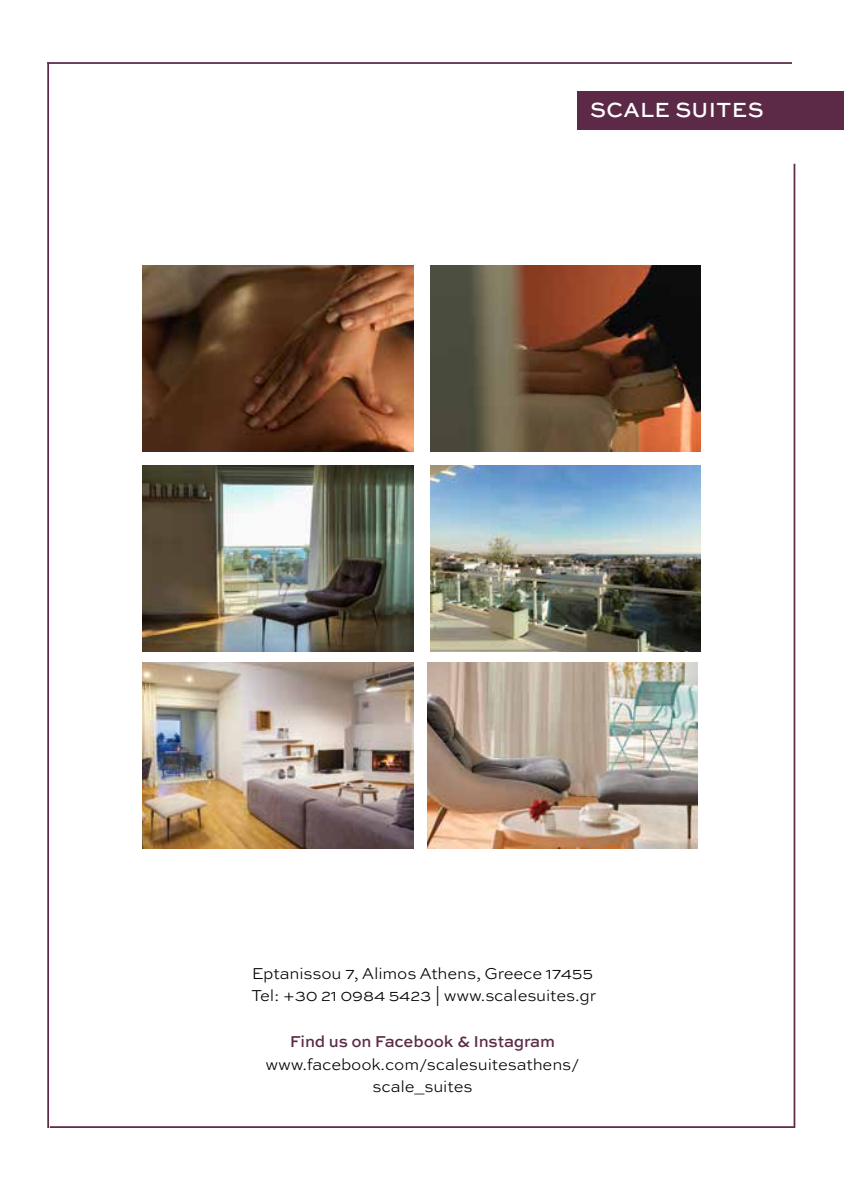
<style>
.page{position:relative;width:844px;height:1191px;background:#fff}
.page>*{position:absolute;margin:0;border:0;box-sizing:border-box;transform-origin:0 0}
.t1{font:500 21.53px "Sweet Sans";letter-spacing:.02em;color:#fff}
.t2{font:300 16.62px/22.8px "Sweet Sans";letter-spacing:-.01em;color:#000}
.t3{font:500 16.62px "Sweet Sans";letter-spacing:-.01em;color:#5c2a47}
</style>
<div class="page">
<div style="left:577px;top:91px;width:266px;height:38px;background:#5c2a47"></div>
<hr style="left:47px;top:62px;width:744px;height:2px;background:#5c2a47">
<hr style="left:50px;top:1126px;width:744px;height:2px;background:#5c2a47">
<hr style="left:47px;top:62px;width:2px;height:1066px;background:#5c2a47">
<hr style="left:793px;top:164px;width:2px;height:964px;background:#5c2a47">
<img style="left:142px;top:265px;width:271px;height:186px">
<img style="left:430px;top:265px;width:270px;height:186px">
<img style="left:142px;top:662px;width:271px;height:186px">
<img style="left:142px;top:465px;width:271px;height:186px">
<img style="left:430px;top:465px;width:270px;height:186px">
<img style="left:427px;top:662px;width:270px;height:186px">
<p class="t1" style="left:590px;top:98px;width:175px">SCALE SUITES</p>
<p class="t2" style="left:251px;top:962px;width:346px">Eptanissou 7, Alimos Athens, Greece 17455<br>Tel: +30 21 0984 5423 | www.scalesuites.gr</p>
<p class="t3" style="left:290px;top:1031px;width:267px">Find us on Facebook &amp; Instagram</p>
<p class="t2" style="left:265px;top:1053px;width:315px;text-align:center">www.facebook.com/scalesuitesathens/ scale_suites</p>
</div>
